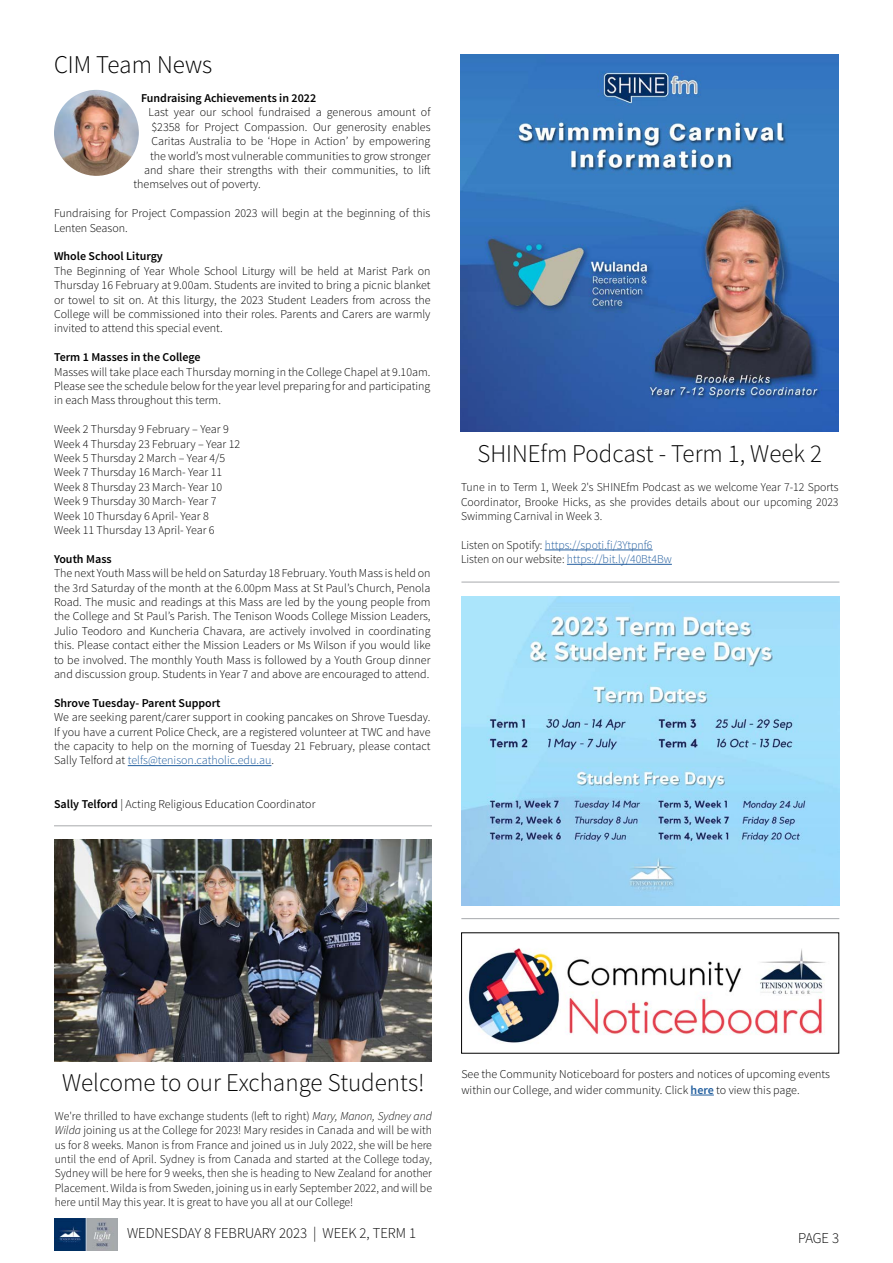
<style>
.page{position:relative;width:893px;height:1263px;background:#fff}
.page>*{position:absolute;margin:0;border:0;box-sizing:border-box;transform-origin:0 0}
.t1{font:300 25.5px "Source Sans Pro";color:#060606}
.t2{font:300 25.5px "Source Sans Pro";color:#000}
.t3{font:300 15px "Source Sans Pro";color:#060606}
.t4{font:300 12px/14.4px "Source Sans Pro";color:#000;text-align:justify}
.t5{font:300 12px/14.4px "Source Sans Pro";color:#060606;text-align:justify}
.t6{font:600 12px "Source Sans Pro";color:#000}
.t7{font:300 12px/14.4px "Source Sans Pro";color:#235e9f}
.s1{color:#215e9e}
.s2{font-weight:600}
.s3{color:#060606}
.s4{font-style:italic}
.s5{font-weight:600;color:#215e9e}
</style>
<div class="page">
<img style="left:54px;top:1218px;width:64px;height:32px">
<hr style="left:128px;top:765px;width:143px;height:1px;background:#215e9e">
<img style="left:54px;top:90px;width:85px;height:86px">
<hr style="left:54px;top:825px;width:378px;height:1px;background:#a7a9ac">
<img style="left:468px;top:948px;width:358px;height:95px">
<svg style="left:691px;top:1095px;width:23px;height:1px"></svg>
<hr style="left:461px;top:582px;width:378px;height:1px;background:#a7a9ac">
<hr style="left:545px;top:550px;width:108px;height:1px;background:#235e9f">
<hr style="left:567px;top:564px;width:105px;height:1px;background:#235e9f">
<img style="left:461px;top:54px;width:378px;height:377px">
<hr style="left:461px;top:918px;width:378px;height:1px;background:#a7a9ac">
<img style="left:461px;top:596px;width:378px;height:309px">
<img style="left:55px;top:840px;width:377px;height:221px">
<h1 class="t2" style="left:54px;top:49px;width:160px">CIM Team News</h1>
<p class="t6" style="left:141px;top:90px;width:177px">Fundraising Achievements in 2022</p>
<p class="t4" style="left:148px;top:105px;width:283px">Last year our school fundraised a generous amount of</p>
<p class="t4" style="left:152px;top:120px;width:280px">$2358 for Project Compassion. Our generosity enables</p>
<p class="t4" style="left:152px;top:134px;width:280px">Caritas Australia to be ‘Hope in Action’ by empowering</p>
<p class="t4" style="left:150px;top:148px;width:282px">the world’s most vulnerable communities to grow stronger</p>
<p class="t4" style="left:144px;top:163px;width:288px">and share their strengths with their communities, to lift</p>
<p class="t4" style="left:134px;top:177px;width:129px">themselves out of poverty.</p>
<p class="t4" style="left:54px;top:206px;width:378px">Fundraising for Project Compassion 2023 will begin at the beginning of this<br>Lenten Season.</p>
<p class="t6" style="left:54px;top:249px;width:110px">Whole School Liturgy</p>
<p class="t4" style="left:54px;top:264px;width:378px">The Beginning of Year Whole School Liturgy will be held at Marist Park on Thursday 16 February at 9.00am. Students are invited to bring a picnic blanket or towel to sit on. At this liturgy, the 2023 Student Leaders from across the College will be commissioned into their roles. Parents and Carers are warmly invited to attend this special event.</p>
<p class="t6" style="left:54px;top:350px;width:148px">Term 1 Masses in the College</p>
<p class="t4" style="left:54px;top:364px;width:378px">Masses will take place each Thursday morning in the College Chapel at 9.10am.<br>Please see the schedule below for the year level preparing for and participating in each Mass throughout this term.</p>
<p class="t4" style="left:54px;top:422px;width:188px;text-align:left">Week 2 Thursday 9 February – Year 9<br>Week 4 Thursday 23 February – Year 12<br>Week 5 Thursday 2 March – Year 4/5<br>Week 7 Thursday 16 March- Year 11<br>Week 8 Thursday 23 March- Year 10<br>Week 9 Thursday 30 March- Year 7<br>Week 10 Thursday 6 April- Year 8<br>Week 11 Thursday 13 April- Year 6</p>
<p class="t6" style="left:54px;top:551px;width:59px">Youth Mass</p>
<p class="t4" style="left:54px;top:566px;width:378px">The next Youth Mass will be held on Saturday 18 February. Youth Mass is held on the 3rd Saturday of the month at the 6.00pm Mass at St Paul’s Church, Penola Road. The music and readings at this Mass are led by the young people from the College and St Paul’s Parish. The Tenison Woods College Mission Leaders, Julio Teodoro and Kuncheria Chavara, are actively involved in coordinating this. Please contact either the Mission Leaders or Ms Wilson if you would like to be involved. The monthly Youth Mass is followed by a Youth Group dinner and discussion group. Students in Year 7 and above are encouraged to attend.</p>
<p class="t6" style="left:54px;top:695px;width:168px">Shrove Tuesday- Parent Support</p>
<p class="t4" style="left:54px;top:710px;width:378px">We are seeking parent/carer support in cooking pancakes on Shrove Tuesday.<br>If you have a current Police Check, are a registered volunteer at TWC and have the capacity to help on the morning of Tuesday 21 February, please contact Sally Telford at <span class="s1">telfs@tenison.catholic.edu.au</span>.</p>
<p class="t4" style="left:54px;top:796px;width:263px"><span class="s2">Sally Telford</span> | Acting Religious Education Coordinator</p>
<h1 class="t1" style="left:478px;top:438px;width:346px">SHINEfm Podcast - Term 1, Week 2</h1>
<p class="t5" style="left:461px;top:480px;width:379px">Tune in to Term 1, Week 2's SHINEfm Podcast as we welcome Year 7-12 Sports Coordinator, Brooke Hicks, as she provides details about our upcoming 2023<br>Swimming Carnival in Week 3.</p>
<p class="t7" style="left:461px;top:538px;width:212px"><span class="s3">Listen on Spotify:</span> https://spoti.fi/3Ytpnf6<br><span class="s3">Listen on our website:</span> https://bit.ly/40Bt4Bw</p>
<h1 class="t1" style="left:62px;top:1067px;width:364px">Welcome to our Exchange Students!</h1>
<p class="t5" style="left:55px;top:1108px;width:379px">We're thrilled to have exchange students (left to right) <span class="s4">Mary, Manon, Sydney and Wilda</span> joining us at the College for 2023! Mary resides in Canada and will be with us for 8 weeks. Manon is from France and joined us in July 2022, she will be here until the end of April. Sydney is from Canada and started at the College today, Sydney will be here for 9 weeks, then she is heading to New Zealand for another Placement. Wilda is from Sweden, joining us in early September 2022, and will be here until May this year. It is great to have you all at our College!</p>
<p class="t4" style="left:461px;top:1065px;width:370px;line-height:16.2px">See the Community Noticeboard for posters and notices of upcoming events within our College, and wider community. Click <span class="s5">here</span> to view this page.</p>
<p class="t3" style="left:127px;top:1223px;width:291px">WEDNESDAY 8 FEBRUARY 2023 | WEEK 2, TERM 1</p>
<p class="t3" style="left:798px;top:1228px;width:43px">PAGE 3</p>
</div>
